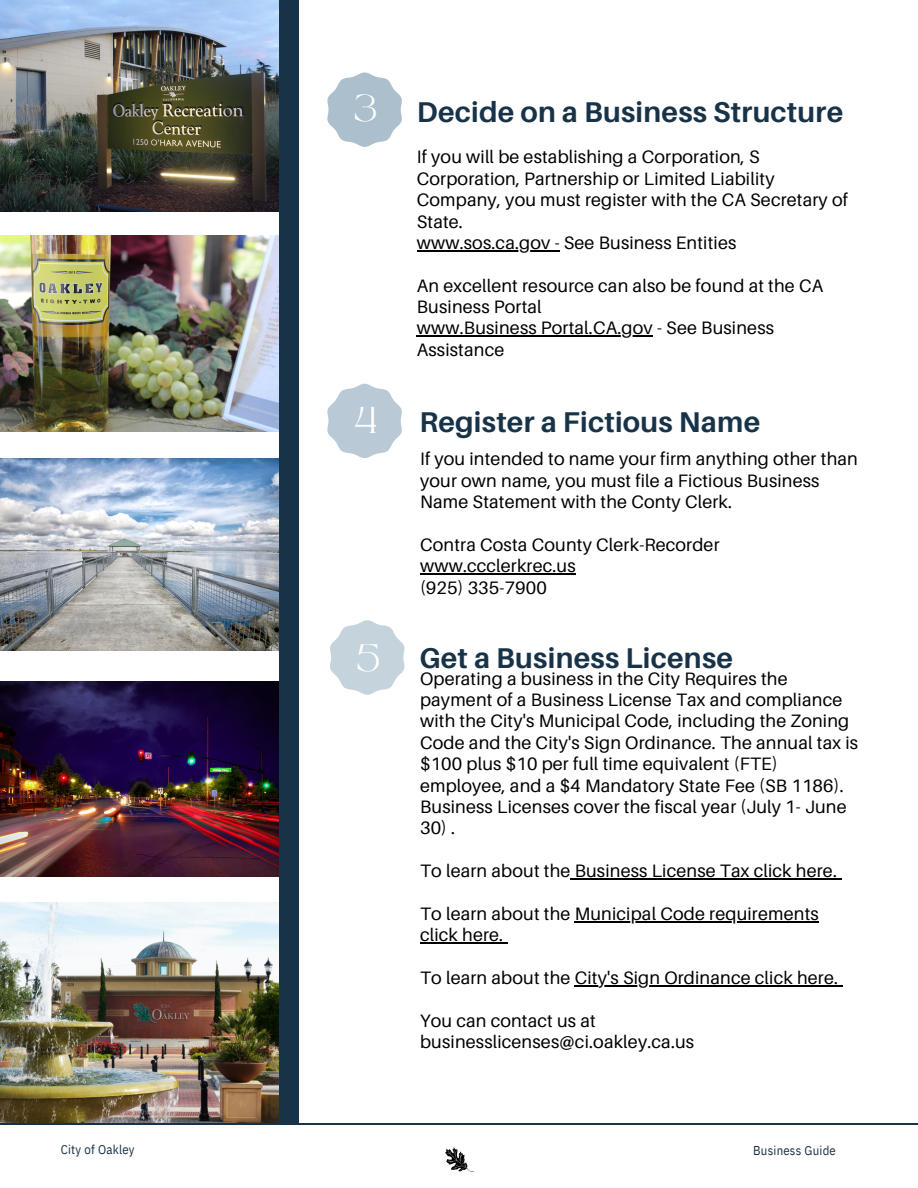
<style>
.page{position:relative;width:918px;height:1188px;background:#fff}
.page>*{position:absolute;margin:0;border:0;box-sizing:border-box;transform-origin:0 0}
.t1{font:700 28.65px "Aileron";letter-spacing:.01em;color:#183347}
.t2{font:26.1px "TANAEGEAN";color:#fff}
.t3{font:18px/21.3px "Aileron";letter-spacing:.01em;color:#000}
.t4{font:12.75px "IBM Plex Sans Cond";letter-spacing:.02em;color:#183347}
</style>
<div class="page">
<img style="left:0;top:235px;width:279px;height:197px">
<img style="left:0;top:0;width:279px;height:212px">
<img style="left:0;top:459px;width:279px;height:191px">
<img style="left:0;top:681px;width:279px;height:196px">
<img style="left:0;top:903px;width:279px;height:220px">
<hr style="left:0;top:1124px;width:918px;height:1px;background:#183347">
<svg style="left:327px;top:72px;width:75px;height:75px"></svg>
<svg style="left:327px;top:384px;width:75px;height:74px"></svg>
<svg style="left:330px;top:620px;width:75px;height:75px"></svg>
<hr style="left:420px;top:573px;width:156px;height:1px;background:#000">
<hr style="left:571px;top:878px;width:266px;height:1px;background:#000">
<hr style="left:575px;top:921px;width:244px;height:1px;background:#000">
<hr style="left:420px;top:942px;width:83px;height:1px;background:#000">
<hr style="left:575px;top:985px;width:263px;height:1px;background:#000">
<hr style="left:417px;top:250px;width:143px;height:1px;background:#000">
<hr style="left:417px;top:336px;width:236px;height:1px;background:#000">
<div style="left:279px;top:0;width:20px;height:1124px;background:#183347"></div>
<img style="left:445px;top:1148px;width:25px;height:23px">
<h2 class="t2" style="left:354px;top:93px;width:25px">3</h2>
<h2 class="t2" style="left:355px;top:405px;width:24px">4</h2>
<h2 class="t2" style="left:357px;top:644px;width:25px">5</h2>
<h1 class="t1" style="left:417px;top:94px;width:428px">Decide on a Business Structure</h1>
<p class="t3" style="left:417px;top:146px;width:433px">If you will be establishing a Corporation, S Corporation, Partnership or Limited Liability Company, you must register with the CA Secretary of State.<br>www.sos.ca.gov - See Business Entities</p>
<p class="t3" style="left:417px;top:274px;width:408px">An excellent resource can also be found at the CA<br>Business Portal<br>www.Business Portal.CA.gov - See Business<br>Assistance</p>
<h1 class="t1" style="left:419px;top:404px;width:342px">Register a Fictious Name</h1>
<p class="t3" style="left:420px;top:448px;width:439px">If you intended to name your firm anything other than your own name, you must file a Fictious Business<br>Name Statement with the Conty Clerk.</p>
<p class="t3" style="left:420px;top:533px;width:301px">Contra Costa County Clerk-Recorder www.ccclerkrec.us<br>(925) 335-7900</p>
<h1 class="t1" style="left:419px;top:640px;width:315px">Get a Business License</h1>
<p class="t3" style="left:420px;top:667px;width:440px">Operating a business in the City Requires the payment of a Business License Tax and compliance with the City's Municipal Code, including the Zoning Code and the City's Sign Ordinance. The annual tax is $100 plus $10 per full time equivalent (FTE) employee, and a $4 Mandatory State Fee (SB 1186).<br>Business Licenses cover the fiscal year (July 1- June</p>
<p class="t3" style="left:420px;top:817px;width:37px">30) .</p>
<p class="t3" style="left:420px;top:860px;width:418px">To learn about the Business License Tax click here.</p>
<p class="t3" style="left:420px;top:903px;width:400px">To learn about the Municipal Code requirements click here.</p>
<p class="t3" style="left:420px;top:967px;width:420px">To learn about the City's Sign Ordinance click here.</p>
<p class="t3" style="left:420px;top:1009px;width:276px">You can contact us at businesslicenses@ci.oakley.ca.us</p>
<p class="t4" style="left:61px;top:1141px;width:76px">City of Oakley</p>
<p class="t4" style="left:753px;top:1142px;width:84px">Business Guide</p>
</div>
